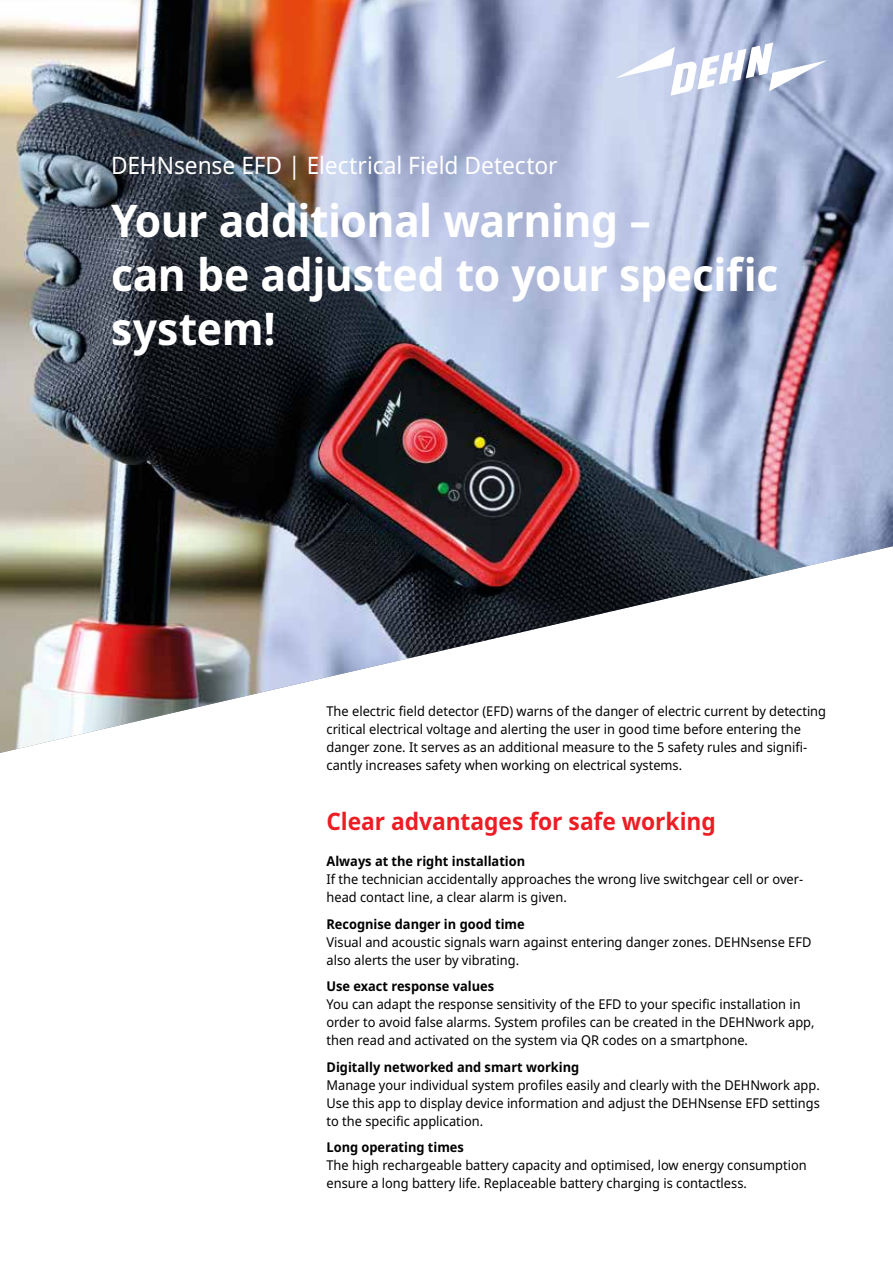
<style>
.page{position:relative;width:893px;height:1263px;background:#fff}
.page>*{position:absolute;margin:0;border:0;box-sizing:border-box;transform-origin:0 0}
.t1{font:700 45px/54px "Noto Sans";letter-spacing:-.01em;color:#fff;scale:.95 1}
.t2{font:24px "Noto Sans";letter-spacing:-.005em;color:#fff;scale:.95 1}
.t3{font:700 24px "Noto Sans";letter-spacing:-.005em;color:#ed1d24;scale:.95 1}
.t4{font:13.5px/18px "Noto Sans";color:#000;scale:.95 1}
.t5{font:700 13.5px "Noto Sans";color:#000;scale:.95 1}
</style>
<div class="page">
<img style="left:0;top:0;width:893px;height:753px">
<svg style="left:615px;top:43px;width:213px;height:53px"></svg>
<h2 class="t2" style="left:111px;top:149px;width:472px">DEHNsense EFD | Electrical Field Detector</h2>
<h1 class="t1" style="left:111px;top:195px;width:704px">Your additional warning –<br>can be adjusted to your specific system!</h1>
<p class="t4" style="left:326px;top:702px;width:527px">The electric field detector (EFD) warns of the danger of electric current by detecting critical electrical voltage and alerting the user in good time before entering the danger zone. It serves as an additional measure to the 5 safety rules and signifi&shy;cantly increases safety when working on electrical systems.</p>
<h2 class="t3" style="left:326px;top:804px;width:411px">Clear advantages for safe working</h2>
<p class="t5" style="left:326px;top:852px;width:211px">Always at the right installation</p>
<p class="t4" style="left:326px;top:870px;width:503px">If the technician accidentally approaches the wrong live switchgear cell or over&shy;head contact line, a clear alarm is given.</p>
<p class="t5" style="left:326px;top:914px;width:210px">Recognise danger in good time</p>
<p class="t4" style="left:326px;top:933px;width:512px">Visual and acoustic signals warn against entering danger zones. DEHNsense EFD also alerts the user by vibrating.</p>
<p class="t5" style="left:326px;top:977px;width:178px">Use exact response values</p>
<p class="t4" style="left:326px;top:995px;width:515px">You can adapt the response sensitivity of the EFD to your specific installation in order to avoid false alarms. System profiles can be created in the DEHNwork app, then read and activated on the system via QR codes on a smartphone.</p>
<p class="t5" style="left:326px;top:1057px;width:268px">Digitally networked and smart working</p>
<p class="t4" style="left:326px;top:1076px;width:521px;text-align:justify">Manage your individual system profiles easily and clearly with the DEHNwork app.<br>Use this app to display device information and adjust the DEHNsense EFD settings to the specific application.</p>
<p class="t5" style="left:326px;top:1138px;width:146px">Long operating times</p>
<p class="t4" style="left:326px;top:1156px;width:507px">The high rechargeable battery capacity and optimised, low energy consumption ensure a long battery life. Replaceable battery charging is contactless.</p>
</div>
